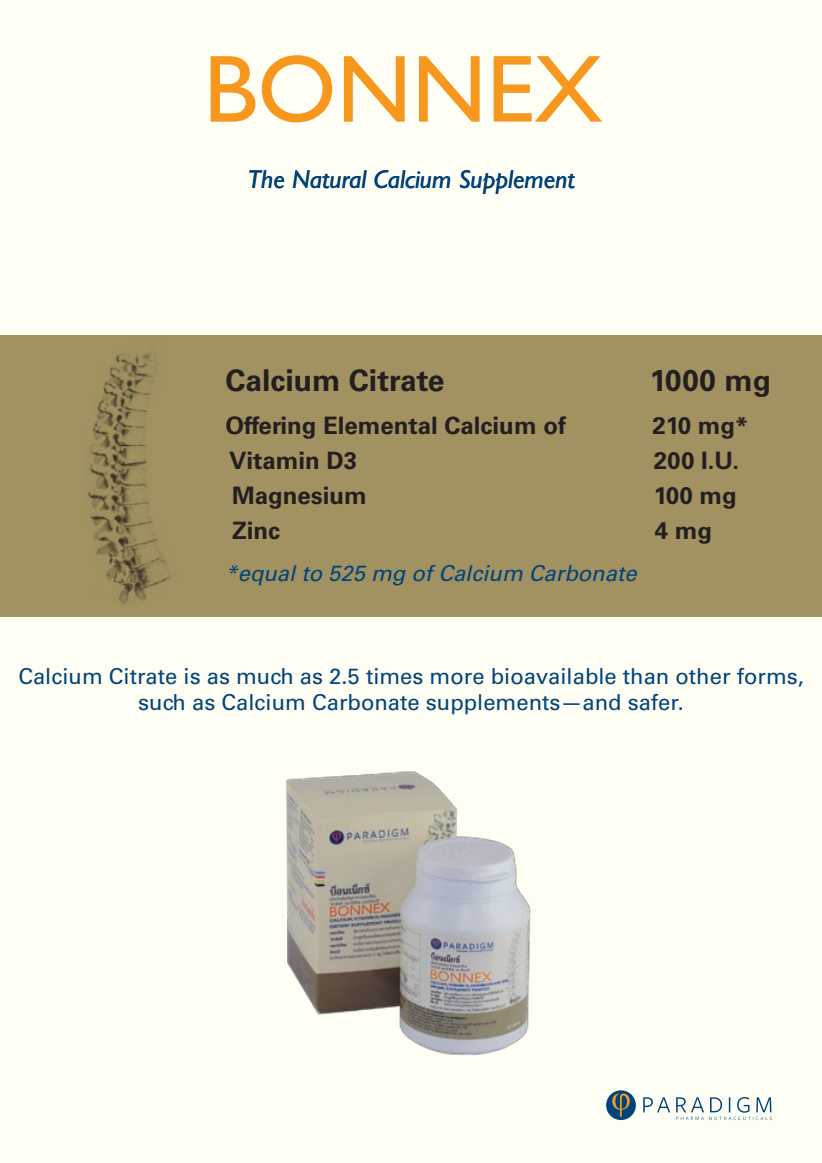
<style>
.page{position:relative;width:822px;height:1163px;background:#fff}
.page>*{position:absolute;margin:0;border:0;box-sizing:border-box;transform-origin:0 0}
.t1{font:700 30px "Univers LT Std";color:#231f20}
.t2{font:italic 26px "Gill Sans Std";color:#00447b}
.t3{font:700 24px "Univers LT Std";color:#231f20}
.t4{font:22px/26.4px "Univers LT Std";color:#00447b;text-align:center}
.t5{font:italic 22px "Univers LT Std";color:#00447b}
</style>
<div class="page">
<div style="left:0;top:0;width:821px;height:1162px;background:#fffef4"></div>
<div style="left:0;top:335px;width:821px;height:281px;background:#a29161"></div>
<img style="left:88px;top:352px;width:83px;height:252px">
<svg style="left:210px;top:55px;width:392px;height:68px"></svg>
<svg style="left:643px;top:1097px;width:128px;height:22px"></svg>
<div style="left:606px;top:1090px;width:29px;height:29px;background:#00447b;border-radius:50%"></div>
<svg style="left:611px;top:1093px;width:18px;height:23px"></svg>
<img style="left:286px;top:771px;width:245px;height:285px">
<p class="t2" style="left:248px;top:165px;width:328px">The Natural Calcium Supplement</p>
<h1 class="t1" style="left:225px;top:363px;width:220px">Calcium Citrate</h1>
<h1 class="t1" style="left:649px;top:363px;width:123px">1000 mg</h1>
<p class="t3" style="left:225px;top:411px;width:342px">Offering Elemental Calcium of</p>
<p class="t3" style="left:652px;top:411px;width:97px">210 mg*</p>
<p class="t3" style="left:229px;top:446px;width:130px">Vitamin D3</p>
<p class="t3" style="left:653px;top:446px;width:87px">200 I.U.</p>
<p class="t3" style="left:232px;top:481px;width:136px">Magnesium</p>
<p class="t3" style="left:653px;top:481px;width:85px">100 mg</p>
<p class="t3" style="left:232px;top:516px;width:49px">Zinc</p>
<p class="t3" style="left:654px;top:516px;width:59px">4 mg</p>
<p class="t5" style="left:225px;top:560px;width:412px">*equal to 525 mg of Calcium Carbonate</p>
<p class="t4" style="left:18px;top:662px;width:786px">Calcium Citrate is as much as 2.5 times more bioavailable than other forms, such as Calcium Carbonate supplements—and safer.</p>
</div>
